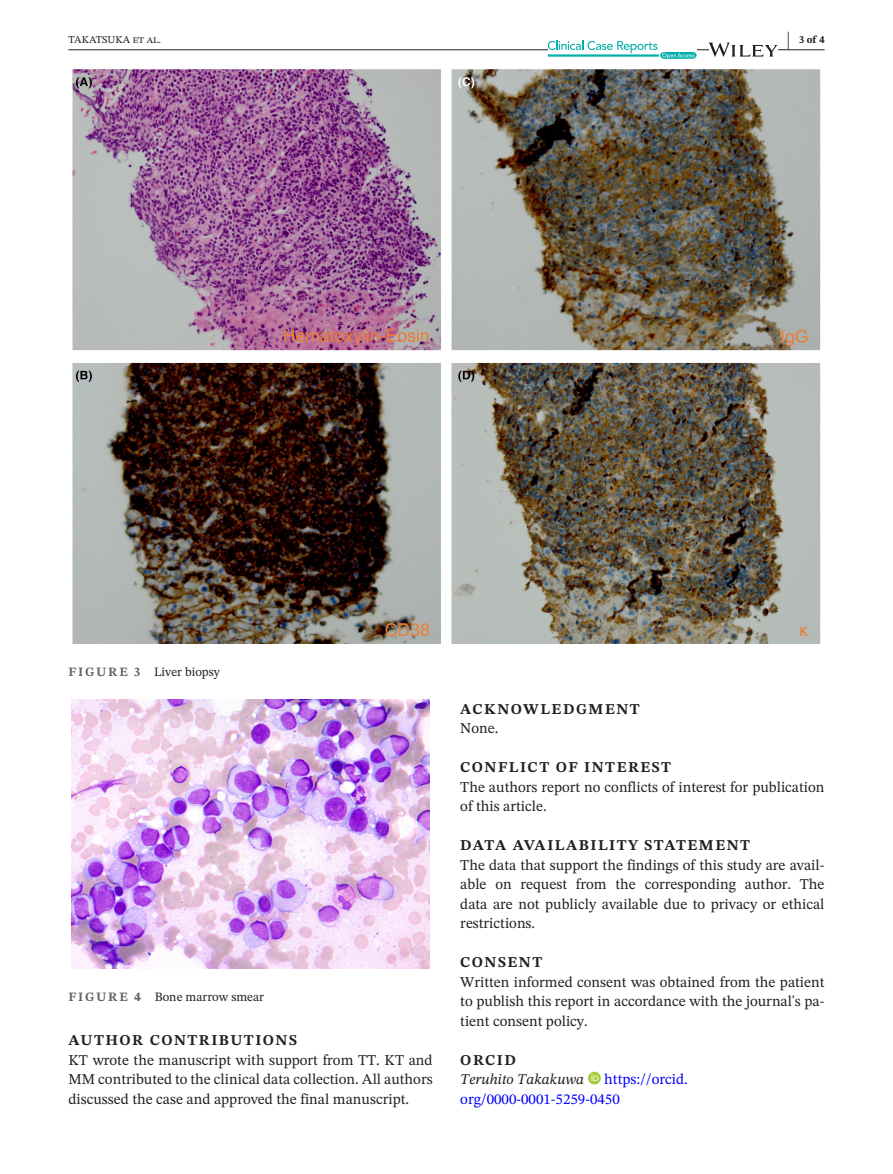
<style>
.page{position:relative;width:893px;height:1174px;background:#fff}
.page>*{position:absolute;margin:0;border:0;box-sizing:border-box;transform-origin:0 0}
.t1{font:700 21px "STIX Two Text";color:#231f20;scale:.42 1}
.t2{font:15px/19.5px "STIX Two Text";color:#231f20;text-align:justify}
.t3{font:700 15px "STIX Two Text";letter-spacing:.1em;color:#231f20}
.t4{font:15px/19.5px "STIX Two Text";color:#00f}
.t5{font:italic 15px "STIX Two Text";color:#231f20}
.t6{font:12.75px "STIX Two Text";color:#231f20}
.t7{font:10.5px "STIX Two Text";color:#231f20}
.t8{font:700 10.5px "STIX Two Text";color:#231f20}
.s1{font-weight:700;color:#636366}
</style>
<div class="page">
<hr style="left:68px;top:49px;width:756px;height:1px;background:#231f20">
<svg style="left:548px;top:41px;width:148px;height:18px"></svg>
<svg style="left:709px;top:43px;width:68px;height:14px"></svg>
<svg style="left:588px;top:1071px;width:13px;height:13px"></svg>
<svg style="left:591px;top:1074px;width:7px;height:7px"></svg>
<img style="left:72px;top:69px;width:749px;height:574px">
<div style="left:68px;top:700px;width:365px;height:268px;background:linear-gradient(to bottom,#fff,#fff)"></div>
<img style="left:72px;top:700px;width:357px;height:268px">
<h1 class="t1" style="left:787px;top:24px;width:8px">|</h1>
<p class="t7" style="left:68px;top:32px;width:94px">TAKATSUKA et al.</p>
<p class="t8" style="left:799px;top:32px;width:27px">3 of 4</p>
<p class="t6" style="left:68px;top:662px;width:153px"><span class="s1">FIGURE 3</span> Liver biopsy</p>
<p class="t6" style="left:68px;top:987px;width:197px"><span class="s1">FIGURE 4</span> Bone marrow smear</p>
<p class="t3" style="left:68px;top:1029px;width:230px">AUTHOR CONTRIBUTIONS</p>
<p class="t2" style="left:68px;top:1050px;width:366px">KT wrote the manuscript with support from TT. KT and MM contributed to the clinical data collection. All authors discussed the case and approved the final manuscript.</p>
<p class="t3" style="left:460px;top:698px;width:181px">ACKNOWLEDGMENT</p>
<p class="t2" style="left:460px;top:718px;width:40px">None.</p>
<p class="t3" style="left:460px;top:756px;width:212px">CONFLICT OF INTEREST</p>
<p class="t2" style="left:460px;top:777px;width:366px">The authors report no conflicts of interest for publication of this article.</p>
<p class="t3" style="left:460px;top:834px;width:291px">DATA AVAILABILITY STATEMENT</p>
<p class="t2" style="left:460px;top:855px;width:366px">The data that support the findings of this study are avail&shy;able on request from the corresponding author. The data are not publicly available due to privacy or ethical restrictions.</p>
<p class="t3" style="left:460px;top:951px;width:83px">CONSENT</p>
<p class="t2" style="left:460px;top:972px;width:366px">Written informed consent was obtained from the patient to publish this report in accordance with the journal's pa&shy;tient consent policy.</p>
<p class="t3" style="left:460px;top:1049px;width:57px">ORCID</p>
<p class="t5" style="left:460px;top:1068px;width:125px">Teruhito Takakuwa</p>
<p class="t4" style="left:460px;top:1069px;width:229px;text-indent:144px">https://orcid. org/0000-0001-5259-0450</p>
</div>
